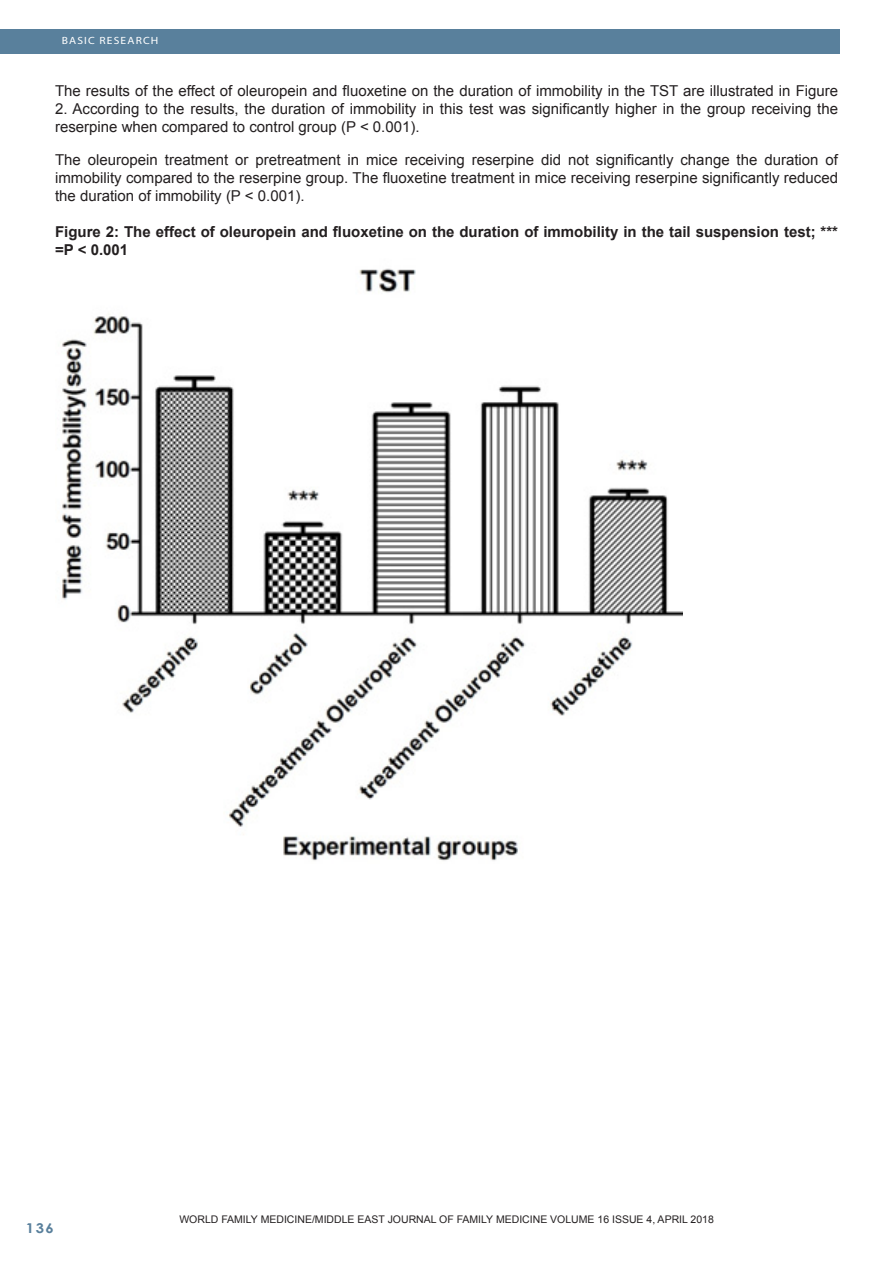
<style>
.page{position:relative;width:893px;height:1263px;background:#fff}
.page>*{position:absolute;margin:0;border:0;box-sizing:border-box;transform-origin:0 0}
.Footnote_Text{font:15px/18px "Arial";color:#231f20}
.Footnote_Text-2{font:700 15px/18px "Arial";color:#231f20}
.t1{font:700 13.5px "Century Gothic";color:#59809c;scale:1.1 1}
.Footnote_Text-3{font:10.5px "Arial";color:#231f20}
.t2{font:10.5px "Myriad";letter-spacing:.1em;color:#fff;scale:1.1 1}
</style>
<div class="page">
<div style="left:0;top:30px;width:840px;height:24px;background:#59809c"></div>
<img style="left:62px;top:268px;width:620px;height:593px">
<p class="t2" style="left:62px;top:35px;width:89px">BASIC RESEARCH</p>
<p class="Footnote_Text" style="left:55px;top:82px;width:785px">The results of the effect of oleuropein and fluoxetine on the duration of immobility in the TST are illustrated in Figure</p>
<p class="Footnote_Text" style="left:55px;top:100px;width:784px">2. According to the results, the duration of immobility in this test was significantly higher in the group receiving the reserpine when compared to control group (P &lt; 0.001).</p>
<p class="Footnote_Text" style="left:55px;top:151px;width:785px;text-align:justify">The oleuropein treatment or pretreatment in mice receiving reserpine did not significantly change the duration of immobility compared to the reserpine group. The fluoxetine treatment in mice receiving reserpine significantly reduced the duration of immobility (P &lt; 0.001).</p>
<p class="Footnote_Text-2" style="left:55px;top:224px;width:784px">Figure 2: The effect of oleuropein and fluoxetine on the duration of immobility in the tail suspension test; *** =P &lt; 0.001</p>
<p class="t1" style="left:26px;top:1217px;width:27px">136</p>
<p class="Footnote_Text-3" style="left:179px;top:1212px;width:536px">WORLD FAMILY MEDICINE/MIDDLE EAST JOURNAL OF FAMILY MEDICINE VOLUME 16 ISSUE 4, APRIL 2018</p>
</div>
